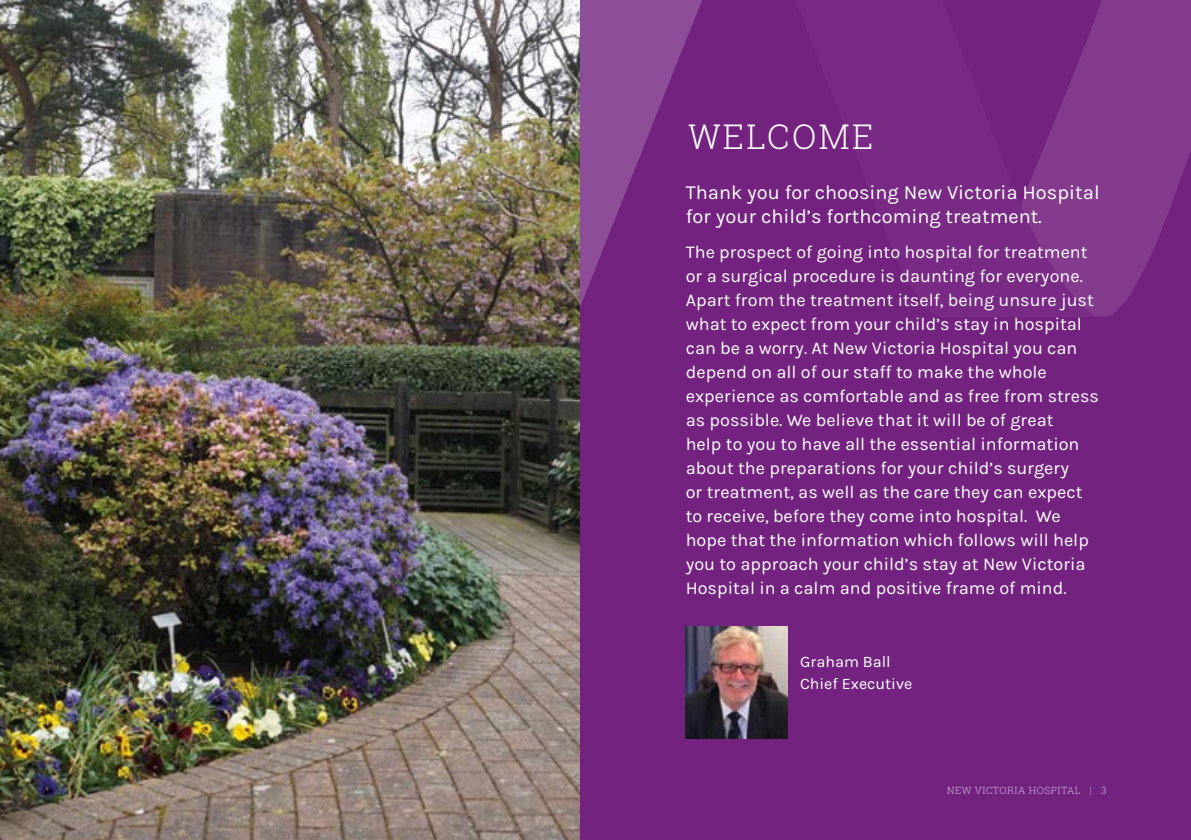
<style>
.page{position:relative;width:1191px;height:840px;background:#fff}
.page>*{position:absolute;margin:0;border:0;box-sizing:border-box;transform-origin:0 0}
.t1{font:300 34px "Roboto Slab";letter-spacing:.07em;color:#fff}
.t2{font:20px/24px "Karla";color:#fff}
.t3{font:18px/24px "Karla";color:#fff}
.t4{font:16px/22px "Karla";color:#fff}
.t5{font:300 10px "Roboto Slab";letter-spacing:.05em;color:#cfb9db}
</style>
<div class="page">
<img style="left:0;top:0;width:580px;height:839px">
<div style="left:580px;top:0;width:611px;height:839px;background:#732280"></div>
<svg style="left:1094px;top:0;width:97px;height:316px;fill:#843b8e"></svg>
<svg style="left:580px;top:0;width:95px;height:307px;fill:#8e4d98"></svg>
<svg style="left:675px;top:0;width:419px;height:316px"></svg>
<img style="left:686px;top:626px;width:101px;height:112px">
<h1 class="t1" style="left:688px;top:113px;width:187px">WELCOME</h1>
<p class="t2" style="left:686px;top:180px;width:415px">Thank you for choosing New Victoria Hospital for your child’s forthcoming treatment.</p>
<p class="t3" style="left:686px;top:240px;width:415px">The prospect of going into hospital for treatment or a surgical procedure is daunting for everyone.<br>Apart from the treatment itself, being unsure just what to expect from your child’s stay in hospital can be a worry. At New Victoria Hospital you can depend on all of our staff to make the whole experience as comfortable and as free from stress as possible. We believe that it will be of great<br>help to you to have all the essential information about the preparations for your child’s surgery<br>or treatment, as well as the care they can expect to receive, before they come into hospital. We hope that the information which follows will help you to approach your child’s stay at New Victoria Hospital in a calm and positive frame of mind.</p>
<p class="t4" style="left:800px;top:650px;width:114px">Graham Ball<br>Chief Executive</p>
<p class="t5" style="left:947px;top:782px;width:161px">NEW VICTORIA HOSPITAL | 3</p>
</div>
